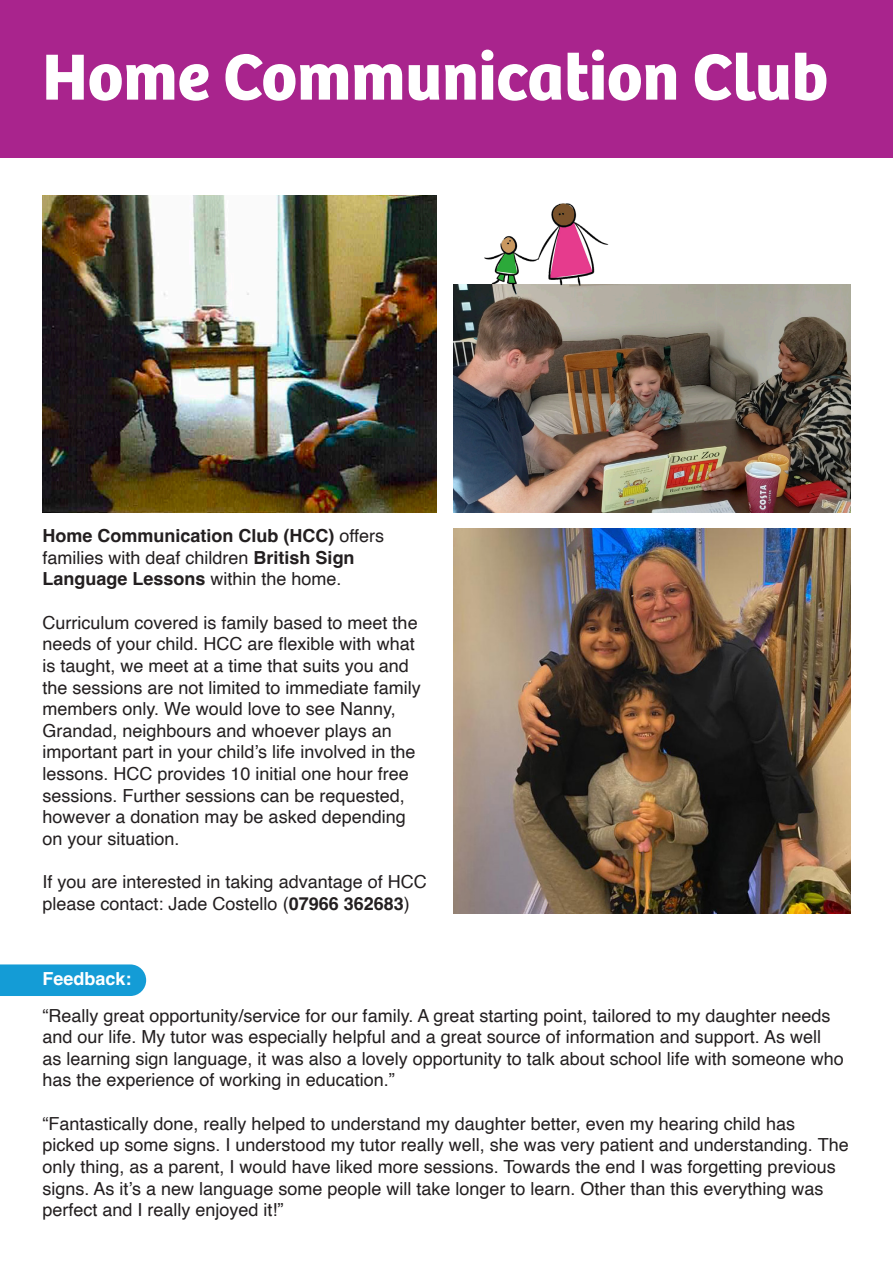
<style>
.page{position:relative;width:893px;height:1263px;background:#fff}
.page>*{position:absolute;margin:0;border:0;box-sizing:border-box;transform-origin:0 0}
.t1{font:700 67.5px "Bree";color:#fff}
.t2{font:18px/21.6px "Helvetica";color:#231f20}
.t3{font:700 18px/21.6px "Helvetica";color:#231f20}
.t4{font:700 18px "Helvetica";color:#fff}
.s1{font-weight:400}
.s2{font-weight:700}
</style>
<div class="page">
<div style="left:0;top:0;width:893px;height:158px;background:#a9248d"></div>
<div style="left:0;top:964px;width:146px;height:32px;background:#149cd6"></div>
<img style="left:43px;top:195px;width:394px;height:317px">
<img style="left:453px;top:529px;width:397px;height:384px">
<img style="left:453px;top:284px;width:397px;height:228px">
<img style="left:479px;top:203px;width:132px;height:94px">
<p class="t1" style="left:43px;top:23px;width:787px">Home Communication Club</p>
<p class="t3" style="left:43px;top:527px;width:343px">Home Communication Club (HCC) <span class="s1">offers families with deaf children</span> British Sign<br>Language Lessons <span class="s1">within the home.</span></p>
<p class="t2" style="left:43px;top:612px;width:380px">Curriculum covered is family based to meet the needs of your child. HCC are flexible with what is taught, we meet at a time that suits you and the sessions are not limited to immediate family members only. We would love to see Nanny, Grandad, neighbours and whoever plays an important part in your child’s life involved in the lessons. HCC provides 10 initial one hour free sessions. Further sessions can be requested, however a donation may be asked depending</p>
<p class="t2" style="left:43px;top:828px;width:139px">on your situation.</p>
<p class="t2" style="left:43px;top:871px;width:386px">If you are interested in taking advantage of HCC please contact: Jade Costello (<span class="s2">07966 362683</span>)</p>
<p class="t4" style="left:43px;top:968px;width:91px">Feedback:</p>
<p class="t2" style="left:43px;top:1005px;width:803px">“Really great opportunity/service for our family. A great starting point, tailored to my daughter needs and our life. My tutor was especially helpful and a great source of information and support. As well as learning sign language, it was also a lovely opportunity to talk about school life with someone who has the experience of working in education.”</p>
<p class="t2" style="left:43px;top:1113px;width:808px">“Fantastically done, really helped to understand my daughter better, even my hearing child has picked up some signs. I understood my tutor really well, she was very patient and understanding. The only thing, as a parent, I would have liked more sessions. Towards the end I was forgetting previous signs. As it’s a new language some people will take longer to learn. Other than this everything was perfect and I really enjoyed it!”</p>
</div>
